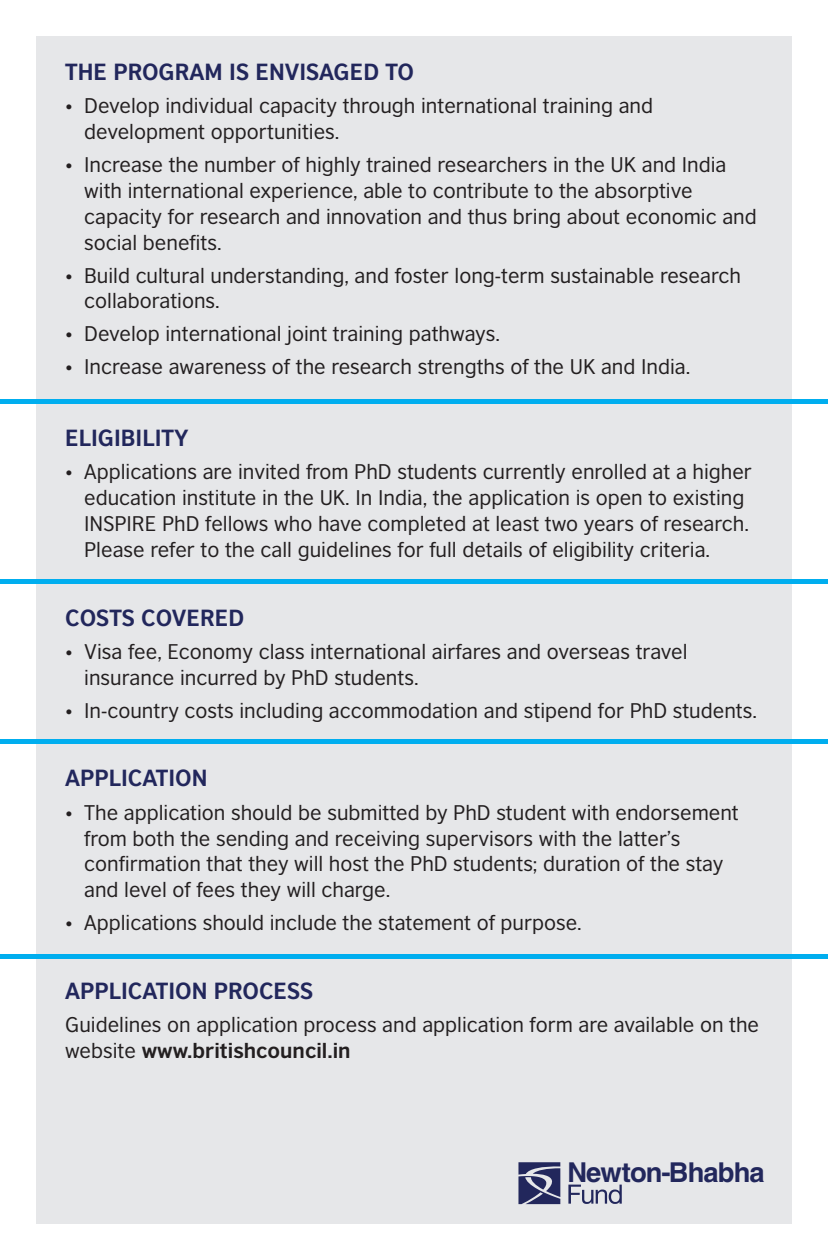
<style>
.page{position:relative;width:828px;height:1260px;background:#fff}
.page>*{position:absolute;margin:0;border:0;box-sizing:border-box;transform-origin:0 0}
.t1{font:700 27.4px "Helvetica FC";letter-spacing:-.035em;color:#22275c}
.t2{font:700 22px "British Council Sans";color:#22275c}
.t3{font:20px/25.8px "British Council Sans";color:#231f20}
.s1{font-weight:700}
</style>
<div class="page">
<div style="left:36px;top:36px;width:756px;height:1188px;background:#e6e7e9"></div>
<div style="left:0;top:399px;width:828px;height:5px;background:#00aeef"></div>
<div style="left:0;top:579px;width:828px;height:5px;background:#00aeef"></div>
<div style="left:0;top:739px;width:828px;height:5px;background:#00aeef"></div>
<div style="left:0;top:954px;width:828px;height:5px;background:#00aeef"></div>
<svg style="left:568px;top:1185px;width:54px;height:19px"></svg>
<svg style="left:518px;top:1162px;width:42px;height:42px"></svg>
<p class="t2" style="left:65px;top:63px;width:350px">THE PROGRAM IS ENVISAGED TO</p>
<p class="t3" style="left:84px;top:95px;width:570px">Develop individual capacity through international training and development opportunities.</p>
<p class="t3" style="left:84px;top:154px;width:674px">Increase the number of highly trained researchers in the UK and India with international experience, able to contribute to the absorptive capacity for research and innovation and thus bring about economic and social benefits.</p>
<p class="t3" style="left:84px;top:264px;width:658px">Build cultural understanding, and foster long-term sustainable research collaborations.</p>
<p class="t3" style="left:84px;top:319px;width:608px;line-height:33px">Develop international joint training pathways.<br>Increase awareness of the research strengths of the UK and India.</p>
<p class="t2" style="left:65px;top:429px;width:125px">ELIGIBILITY</p>
<p class="t3" style="left:84px;top:461px;width:669px">Applications are invited from PhD students currently enrolled at a higher education institute in the UK. In India, the application is open to existing INSPIRE PhD fellows who have completed at least two years of research.<br>Please refer to the call guidelines for full details of eligibility criteria.</p>
<p class="t2" style="left:65px;top:609px;width:180px">COSTS COVERED</p>
<p class="t3" style="left:84px;top:641px;width:605px">Visa fee, Economy class international airfares and overseas travel insurance incurred by PhD students.</p>
<p class="t3" style="left:84px;top:699px;width:674px">In-country costs including accommodation and stipend for PhD students.</p>
<p class="t2" style="left:65px;top:770px;width:144px">APPLICATION</p>
<p class="t3" style="left:84px;top:801px;width:656px">The application should be submitted by PhD student with endorsement from both the sending and receiving supervisors with the latter’s confirmation that they will host the PhD students; duration of the stay and level of fees they will charge.</p>
<p class="t3" style="left:84px;top:912px;width:499px">Applications should include the statement of purpose.</p>
<p class="t2" style="left:65px;top:982px;width:249px">APPLICATION PROCESS</p>
<p class="t3" style="left:65px;top:1014px;width:695px">Guidelines on application process and application form are available on the website <span class="s1">www.britishcouncil.in</span></p>
<h1 class="t1" style="left:567px;top:1162px;width:199px">Newton-Bhabha</h1>
</div>
